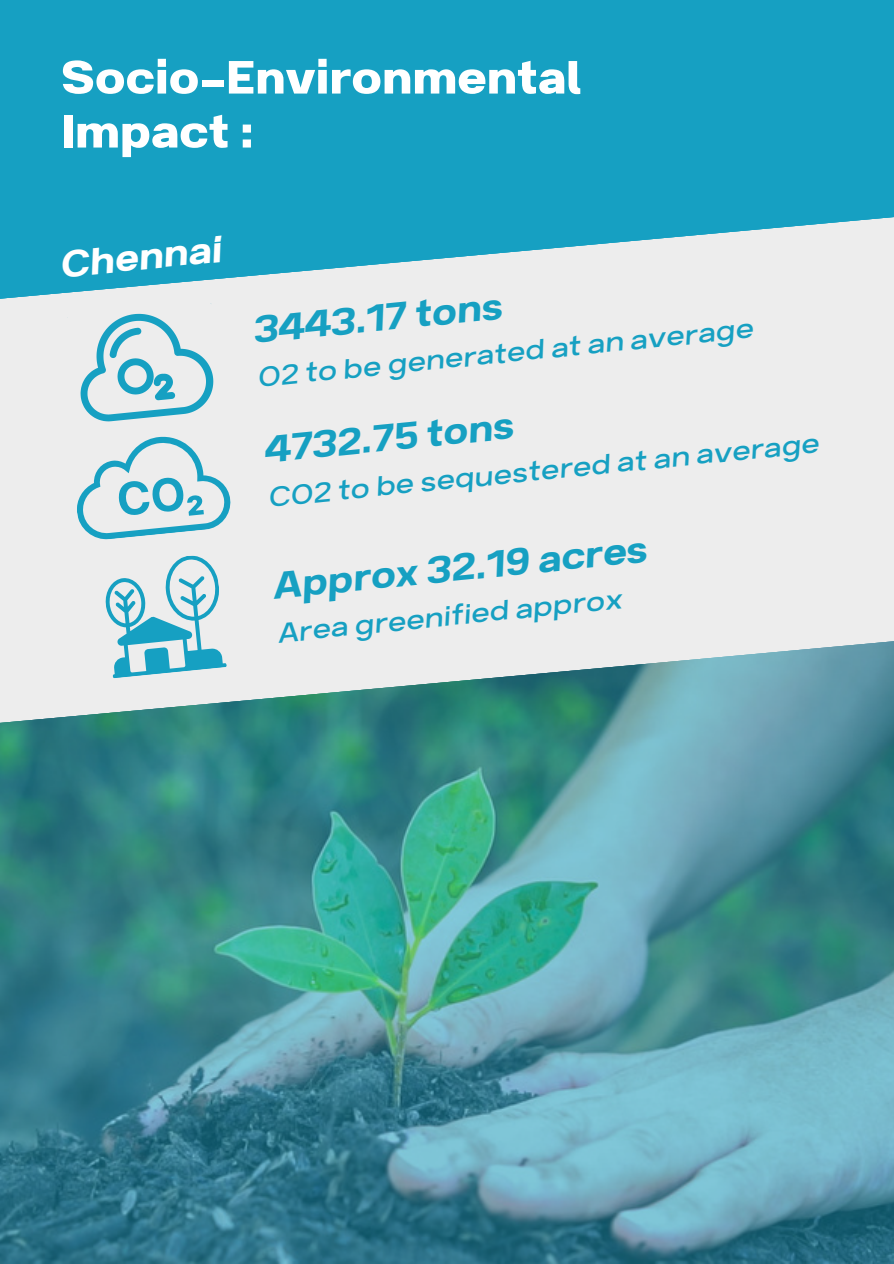
<style>
.page{position:relative;width:894px;height:1264px;background:#fff}
.page>*{position:absolute;margin:0;border:0;box-sizing:border-box;transform-origin:0 0}
.t1{font:700 55.65px/54px "Breul Grotesk A";color:#fff}
.t2{font:italic 44.85px "Breul Grotesk A";color:#16a0c2}
.t3{font:italic 44.85px "Breul Grotesk A";color:#fff}
.t4{font:italic 300 33px "Breul Grotesk A";color:#16a0c2}
</style>
<div class="page">
<div style="left:0;top:0;width:893px;height:1263px;background:#16a0c2"></div>
<img style="left:0;top:735px;width:893px;height:528px">
<svg style="left:0;top:217px;width:893px;height:518px;background:#c6dbde"></svg>
<svg style="left:68px;top:303px;width:165px;height:239px"></svg>
<svg style="left:101px;top:553px;width:126px;height:125px"></svg>
<h1 class="t1" style="left:61px;top:44px;width:521px">Socio-Environmental<br>Impact :</h1>
<h2 class="t3" style="left:56px;top:228px;width:163px;rotate:-6deg">Chennai</h2>
<h2 class="t2" style="left:248px;top:293px;width:252px;rotate:-6deg">3443.17 tons</h2>
<p class="t4" style="left:254px;top:353px;width:499px;rotate:-6deg">O2 to be generated at an average</p>
<h2 class="t2" style="left:259px;top:413px;width:252px;rotate:-6deg">4732.75 tons</h2>
<p class="t4" style="left:265px;top:474px;width:555px;rotate:-6deg">CO2 to be sequestered at an average</p>
<h2 class="t2" style="left:268px;top:549px;width:377px;rotate:-6deg">Approx 32.19 acres</h2>
<p class="t4" style="left:274px;top:609px;width:348px;rotate:-6deg">Area greenified approx</p>
</div>
